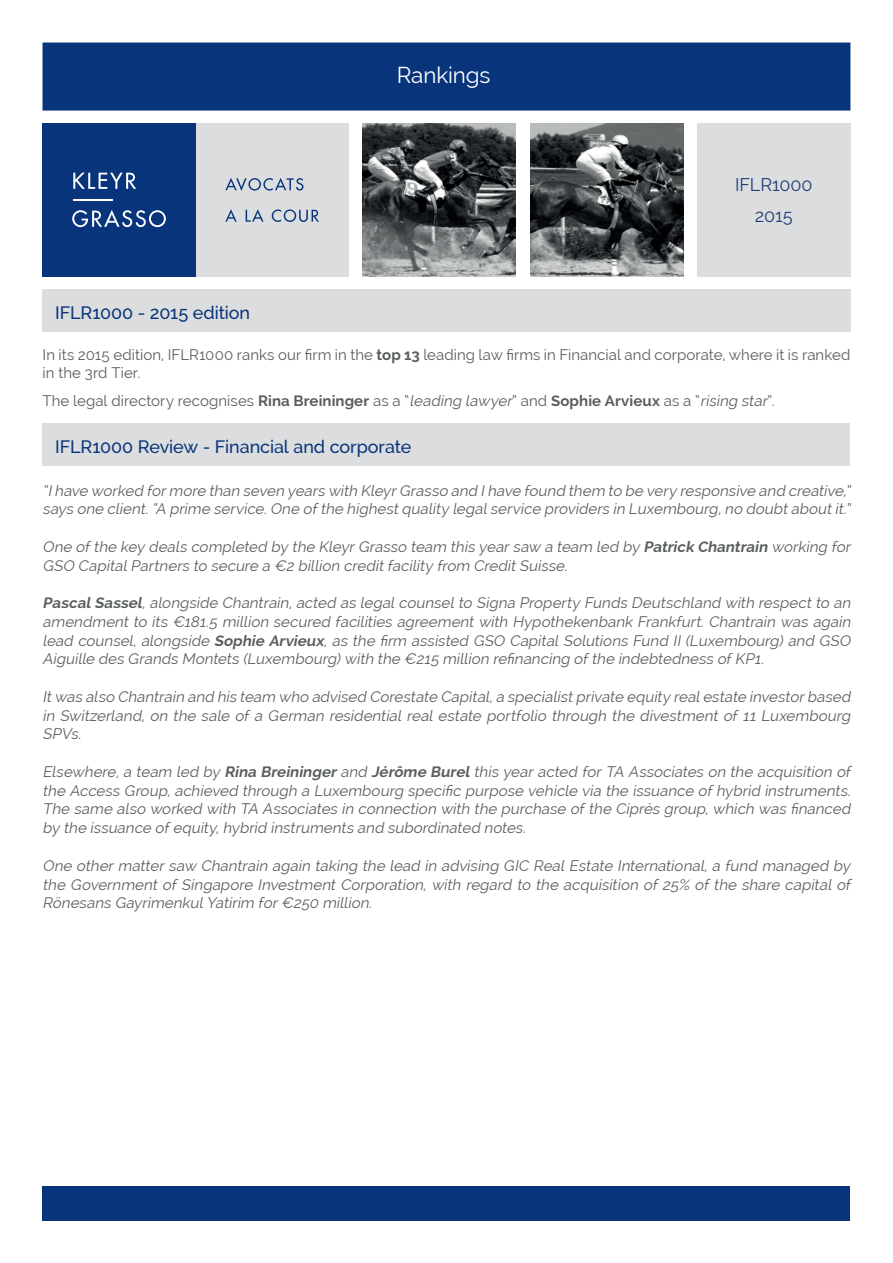
<style>
.page{position:relative;width:893px;height:1263px;background:#fff}
.page>*{position:absolute;margin:0;border:0;box-sizing:border-box;transform-origin:0 0}
.t1{font:22.5px "Raleway";letter-spacing:-.005em;color:#fff}
.t2{font:500 18px "Raleway";letter-spacing:-.005em;color:#08347b}
.t3{font:18px/31px "Raleway";letter-spacing:-.01em;color:#1f3c73;text-align:center}
.t4{font:italic 15px/18.8px "Raleway";color:#5a5e5f;text-align:justify}
.t5{font:15px/18.8px "Raleway";letter-spacing:.005em;color:#5a5e5f}
.s1{font-weight:700}
.s2{font-style:italic}
</style>
<div class="page">
<div style="left:43px;top:1186px;width:807px;height:34px;background:#08347b"></div>
<div style="left:697px;top:123px;width:153px;height:153px;background:#dcdddf"></div>
<div style="left:196px;top:123px;width:153px;height:153px;background:#dcdddf"></div>
<svg style="left:225px;top:178px;width:78px;height:13px"></svg>
<svg style="left:225px;top:209px;width:12px;height:13px"></svg>
<svg style="left:246px;top:209px;width:17px;height:13px"></svg>
<svg style="left:272px;top:209px;width:47px;height:13px"></svg>
<div style="left:43px;top:123px;width:153px;height:153px;background:#08347b"></div>
<hr style="left:73px;top:199px;width:39px;height:1px;background:#fff">
<svg style="left:73px;top:173px;width:63px;height:16px"></svg>
<svg style="left:72px;top:210px;width:94px;height:17px"></svg>
<img style="left:363px;top:123px;width:153px;height:153px">
<img style="left:530px;top:123px;width:153px;height:153px">
<div style="left:43px;top:423px;width:807px;height:43px;background:#dcdddf"></div>
<div style="left:43px;top:43px;width:807px;height:68px;background:#08347b;border:2px solid #08347b"></div>
<div style="left:43px;top:289px;width:807px;height:43px;background:#dcdddf"></div>
<p class="t2" style="left:55px;top:302px;width:196px">IFLR1000 - 2015 edition</p>
<h1 class="t1" style="left:397px;top:62px;width:95px">Rankings</h1>
<p class="t3" style="left:735px;top:169px;width:79px">IFLR1000<br>2015</p>
<p class="t5" style="left:43px;top:345px;width:809px">In its 2015 edition, IFLR1000 ranks our firm in the <span class="s1">top 13</span> leading law firms in Financial and corporate, where it is ranked in the 3rd Tier.</p>
<p class="t5" style="left:43px;top:391px;width:733px">The legal directory recognises <span class="s1">Rina Breininger</span> as a “<span class="s2">leading lawyer</span>” and <span class="s1">Sophie Arvieux</span> as a “<span class="s2">rising star</span>”.</p>
<p class="t2" style="left:55px;top:436px;width:358px">IFLR1000 Review - Financial and corporate</p>
<p class="t4" style="left:43px;top:481px;width:813px">“Ihave worked formore than seven years with KleyrGrasso and Ihave found them to be very responsive and creative,” says one client.“A prime service.One ofthe highestquality legalservice providers in Luxembourg,no doubtaboutit.”</p>
<p class="t4" style="left:43px;top:537px;width:812px">One ofthe key deals completed by the KleyrGrasso team this yearsaw a team led by <span class="s1">Patrick Chantrain</span> working for<br>GSO CapitalPartners to secure a €2 billion creditfacility from CreditSuisse.</p>
<p class="t4" style="left:43px;top:593px;width:812px"><span class="s1">Pascal Sassel</span>, alongside Chantrain, acted as legal counsel to Signa Property Funds Deutschland with respect to an amendment to its €181.5 million secured facilities agreement with Hypothekenbank Frankfurt. Chantrain was again lead counsel, alongside <span class="s1">Sophie Arvieux</span>, as the firm assisted GSO Capital Solutions Fund II (Luxembourg) and GSO Aiguille des Grands Montets (Luxembourg)with the €215 million refinancing ofthe indebtedness ofKP1.</p>
<p class="t4" style="left:42px;top:687px;width:813px">Itwas also Chantrain and his team who advised Corestate Capital,a specialistprivate equity realestate investorbased in Switzerland, on the sale of a German residential real estate portfolio through the divestment of 11 Luxembourg SPVs.</p>
<p class="t4" style="left:42px;top:762px;width:812px">Elsewhere, a team led by <span class="s1">Rina Breininger</span> and <span class="s1">Jérôme Burel</span> this year acted for TA Associates on the acquisition of the Access Group, achieved through a Luxembourg specific purpose vehicle via the issuance of hybrid instruments.<br>The same also worked with TA Associates in connection with the purchase of the Ciprés group, which was financed by the issuance ofequity,hybrid instruments and subordinated notes.</p>
<p class="t4" style="left:42px;top:856px;width:812px">One other matter saw Chantrain again taking the lead in advising GIC Real Estate International, a fund managed by the Government of Singapore Investment Corporation, with regard to the acquisition of 25% of the share capital of Rönesans GayrimenkulYatirim for€250 million.</p>
</div>
